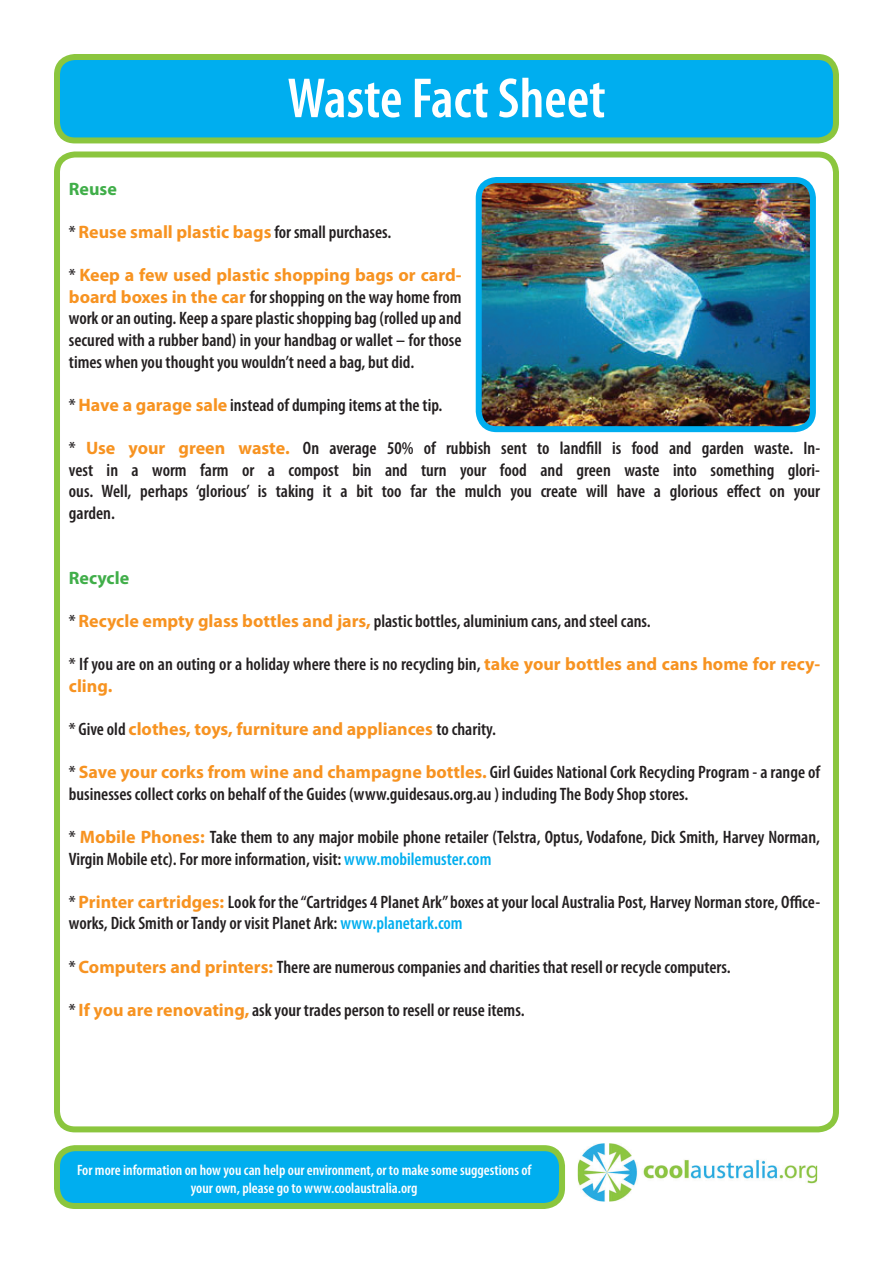
<style>
.page{position:relative;width:893px;height:1263px;background:#fff}
.page>*{position:absolute;margin:0;border:0;box-sizing:border-box;transform-origin:0 0}
.t1{font:600 condensed 57px "Myriad Pro";color:#fff}
.t2{font:600 condensed 18px/21.6px "Myriad Pro";color:#231f20}
.t3{font:700 18px "Myriad Pro";color:#f79321}
.t4{font:700 18px "Myriad Pro";color:#40ae49}
.t5{font:600 condensed 15px/18px "Myriad Pro";color:#fff;text-align:center}
.s1{font-weight:600;font-stretch:condensed;color:#231f20}
.s2{font-weight:700;font-stretch:normal;color:#f79321}
.s3{color:#00aeef}
</style>
<div class="page">
<div style="left:54px;top:151px;width:785px;height:981px;border:6px solid #8bc63e;border-radius:18px"></div>
<img style="left:578px;top:1143px;width:239px;height:58px">
<div style="left:57px;top:57px;width:779px;height:83px;background:#00aeef;border-radius:18px"></div>
<div style="left:54px;top:54px;width:785px;height:89px;border:6px solid #8bc63e;border-radius:18px"></div>
<div style="left:57px;top:1148px;width:505px;height:58px;background:#00aeef;border-radius:18px"></div>
<div style="left:54px;top:1145px;width:511px;height:64px;border:6px solid #8bc63e;border-radius:18px"></div>
<img style="left:483px;top:184px;width:326px;height:241px">
<div style="left:476px;top:177px;width:340px;height:255px;border:6px solid #00aeef;border-radius:18px"></div>
<h1 class="t1" style="left:287px;top:67px;width:320px">Waste Fact Sheet</h1>
<p class="t4" style="left:69px;top:177px;width:49px">Reuse</p>
<p class="t3" style="left:69px;top:220px;width:324px"><span class="s1">*</span> Reuse small plastic bags <span class="s1">for small purchases.</span></p>
<p class="t2" style="left:69px;top:265px;width:394px;text-align:justify">* <span class="s2">Keep a few used plastic shopping bags or card&shy;board boxes in the car</span> for shopping on the way home from work or an outing. Keep a spare plastic shopping bag (rolled up and secured with a rubber band) in your handbag or wallet – for those times when you thought you wouldn’t need a bag, but did.</p>
<p class="t2" style="left:69px;top:394px;width:375px">* <span class="s2">Have a garage sale</span> instead of dumping items at the tip.</p>
<p class="t2" style="left:69px;top:438px;width:753px;text-align:justify">* <span class="s2">Use your green waste.</span> On average 50% of rubbish sent to landfill is food and garden waste. In&shy;vest in a worm farm or a compost bin and turn your food and green waste into something glori&shy;ous. Well, perhaps ‘glorious’ is taking it a bit too far the mulch you create will have a glorious effect on your garden.</p>
<p class="t4" style="left:69px;top:566px;width:62px">Recycle</p>
<p class="t2" style="left:69px;top:610px;width:583px">* <span class="s2">Recycle empty glass bottles and jars,</span> plastic bottles, aluminium cans, and steel cans.</p>
<p class="t2" style="left:69px;top:654px;width:753px">* If you are on an outing or a holiday where there is no recycling bin, <span class="s2">take your bottles and cans home for recy&shy;cling.</span></p>
<p class="t3" style="left:69px;top:717px;width:429px"><span class="s1">* Give old</span> clothes, toys, furniture and appliances <span class="s1">to charity.</span></p>
<p class="t2" style="left:69px;top:762px;width:753px">* <span class="s2">Save your corks from wine and champagne bottles.</span> Girl Guides National Cork Recycling Program - a range of businesses collect corks on behalf of the Guides (www.guidesaus.org.au ) including The Body Shop stores.</p>
<p class="t2" style="left:69px;top:826px;width:753px">* <span class="s2">Mobile Phones:</span> Take them to any major mobile phone retailer (Telstra, Optus, Vodafone, Dick Smith, Harvey Norman,<br>Virgin Mobile etc). For more information, visit: <span class="s3">www.mobilemuster.com</span></p>
<p class="t2" style="left:69px;top:891px;width:753px">* <span class="s2">Printer cartridges:</span> Look for the “Cartridges 4 Planet Ark” boxes at your local Australia Post, Harvey Norman store, Office&shy;works, Dick Smith or Tandy or visit Planet Ark: <span class="s3">www.planetark.com</span></p>
<p class="t2" style="left:69px;top:956px;width:663px">* <span class="s2">Computers and printers:</span> There are numerous companies and charities that resell or recycle computers.</p>
<p class="t2" style="left:69px;top:999px;width:457px">* <span class="s2">If you are renovating,</span> ask your trades person to resell or reuse items.</p>
<p class="t5" style="left:77px;top:1161px;width:456px">For more information on how you can help our environment, or to make some suggestions of your own, please go to www.coolaustralia.org</p>
</div>
